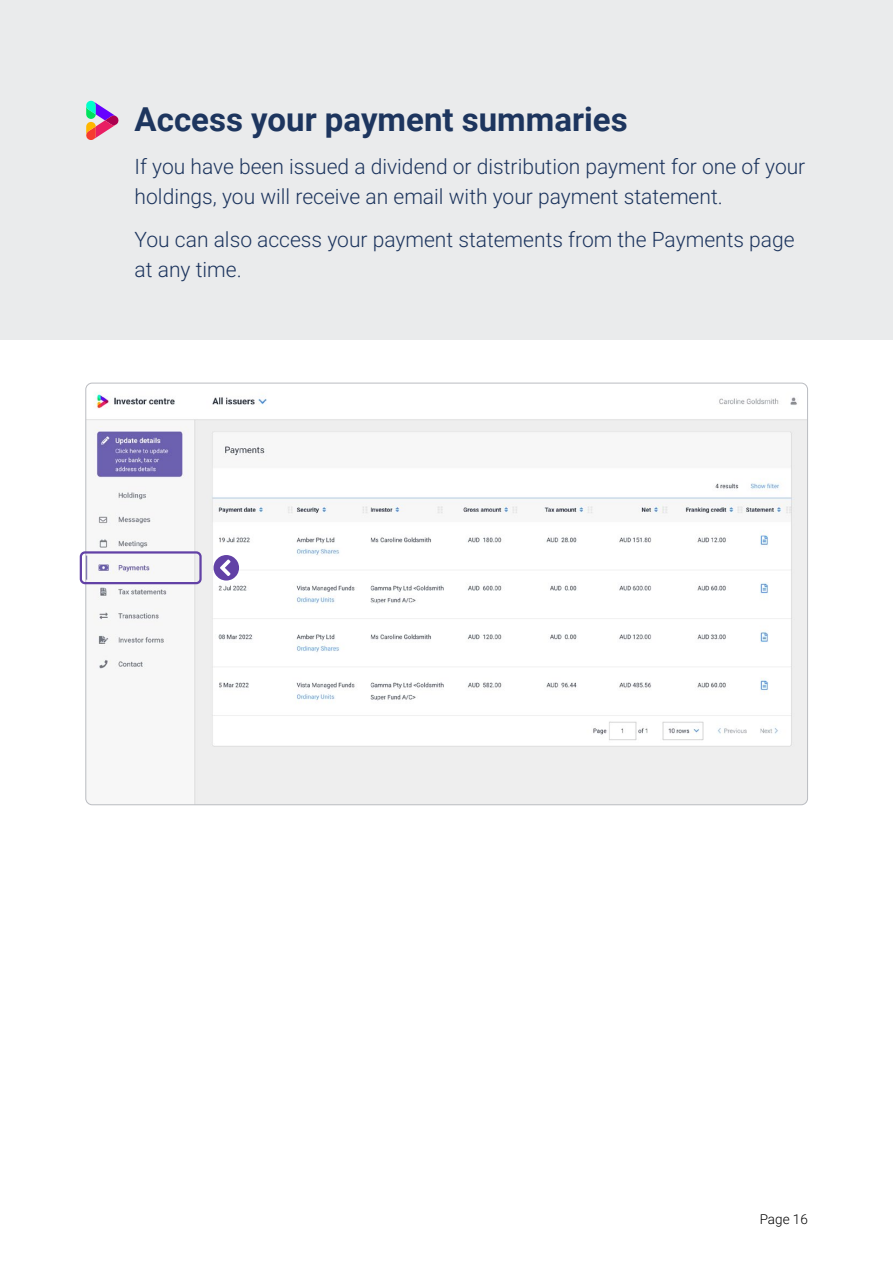
<style>
.page{position:relative;width:893px;height:1263px;background:#fff}
.page>*{position:absolute;margin:0;border:0;box-sizing:border-box;transform-origin:0 0}
.t1{font:700 33px "Roboto";color:#1d355e}
.t2{font:21px/30px "Roboto";color:#1d355e}
.t3{font:13.5px "Roboto";color:#000}
</style>
<div class="page">
<div style="left:0;top:0;width:893px;height:340px;background:#eaebec"></div>
<svg style="left:86px;top:101px;width:33px;height:39px"></svg>
<img style="left:87px;top:385px;width:719px;height:420px">
<div style="left:80px;top:551px;width:122px;height:33px;border:2px solid #6241a6;border-radius:4px"></div>
<svg style="left:214px;top:555px;width:25px;height:25px"></svg>
<h1 class="t1" style="left:135px;top:96px;width:495px">Access your payment summaries</h1>
<p class="t2" style="left:135px;top:151px;width:672px">If you have been issued a dividend or distribution payment for one of your holdings, you will receive an email with your payment statement.</p>
<p class="t2" style="left:135px;top:223px;width:662px">You can also access your payment statements from the Payments page at any time.</p>
<p class="t3" style="left:760px;top:1210px;width:50px">Page 16</p>
</div>
